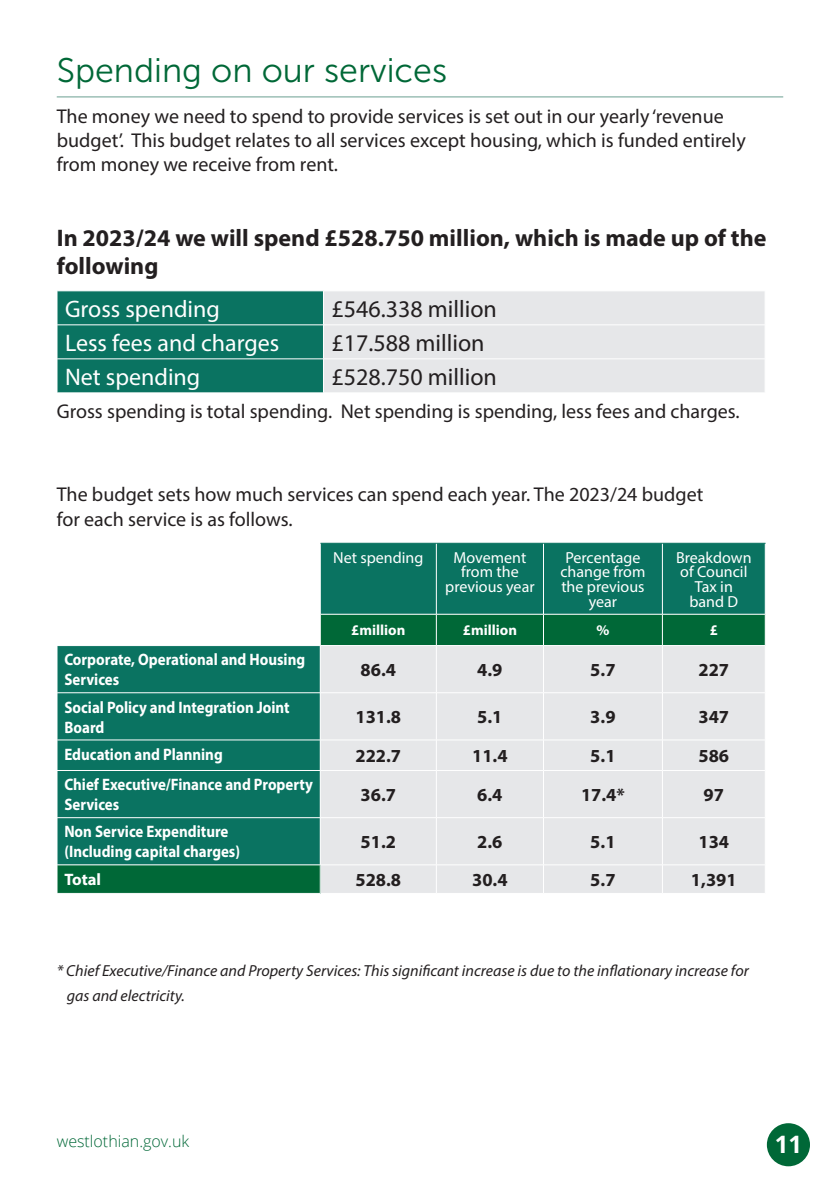
<style>
.page{position:relative;width:840px;height:1191px;background:#fff}
.page>*{position:absolute;margin:0;border:0;box-sizing:border-box;transform-origin:0 0}
.t1{font:34px "Museo Sans 300";color:#006837}
.t2{font:700 24px/28px "Myriad Pro";color:#231f20}
.t3{font:24px "Myriad Pro";color:#231f20}
.t4{font:24px "Myriad Pro";color:#fff}
.t5{font:700 24px "Open Sans";color:#fff}
.t6{font:20px/24px "Myriad Pro";color:#231f20}
.t7{font:700 18.4px "Myriad Pro";color:#231f20}
.t8{font:700 16.6px/20px "Myriad Pro";color:#fff;scale:.9 1}
.t9{font:700 16.6px "Myriad Pro";color:#fff}
.t10{font:italic 16px/25px "Myriad Pro";color:#231f20}
.t11{font:16px/14.8px "Myriad Pro";color:#fff;text-align:center}
.t12{font:300 16px "Open Sans";color:#006837}
.t13{font:700 14.8px "Myriad Pro";color:#fff}
</style>
<div class="page">
<div style="left:766px;top:1123px;width:43px;height:43px;background:#006837;border-radius:50%"></div>
<hr style="left:57px;top:96px;width:725px;height:1px;background:#6a9f92">
<div style="left:58px;top:291px;width:265px;height:101px;background:#0a7361"></div>
<div style="left:324px;top:291px;width:440px;height:101px;background:#e6e7e9"></div>
<hr style="left:57px;top:324px;width:266px;height:1px;background:#fff">
<hr style="left:323px;top:324px;width:442px;height:1px;background:#fff">
<hr style="left:57px;top:358px;width:266px;height:1px;background:#fff">
<hr style="left:323px;top:358px;width:442px;height:1px;background:#fff">
<div style="left:58px;top:646px;width:262px;height:218px;background:#0a7361"></div>
<svg style="left:321px;top:544px;width:443px;height:101px;background:#077054"></svg>
<div style="left:321px;top:646px;width:443px;height:247px;background:#e6e7e9"></div>
<div style="left:57px;top:865px;width:263px;height:28px;background:#006837"></div>
<hr style="left:436px;top:543px;width:1px;height:71px;background:#fff">
<hr style="left:543px;top:543px;width:1px;height:71px;background:#fff">
<hr style="left:661px;top:543px;width:1px;height:71px;background:#fff">
<hr style="left:320px;top:614px;width:116px;height:1px;background:#fff">
<hr style="left:436px;top:614px;width:107px;height:1px;background:#fff">
<hr style="left:436px;top:614px;width:1px;height:31px;background:#fff">
<hr style="left:543px;top:614px;width:119px;height:1px;background:#fff">
<hr style="left:543px;top:614px;width:1px;height:31px;background:#fff">
<hr style="left:662px;top:614px;width:103px;height:1px;background:#fff">
<hr style="left:661px;top:614px;width:1px;height:31px;background:#fff">
<hr style="left:436px;top:646px;width:1px;height:46px;background:#fff">
<hr style="left:543px;top:646px;width:1px;height:46px;background:#fff">
<hr style="left:661px;top:646px;width:1px;height:46px;background:#fff">
<hr style="left:57px;top:692px;width:263px;height:1px;background:#fff">
<hr style="left:320px;top:692px;width:116px;height:1px;background:#fff">
<hr style="left:436px;top:692px;width:107px;height:1px;background:#fff">
<hr style="left:436px;top:693px;width:1px;height:46px;background:#fff">
<hr style="left:543px;top:692px;width:119px;height:1px;background:#fff">
<hr style="left:543px;top:693px;width:1px;height:46px;background:#fff">
<hr style="left:662px;top:692px;width:103px;height:1px;background:#fff">
<hr style="left:661px;top:693px;width:1px;height:46px;background:#fff">
<hr style="left:57px;top:739px;width:263px;height:1px;background:#fff">
<hr style="left:320px;top:739px;width:116px;height:1px;background:#fff">
<hr style="left:436px;top:739px;width:107px;height:1px;background:#fff">
<hr style="left:436px;top:740px;width:1px;height:30px;background:#fff">
<hr style="left:543px;top:739px;width:119px;height:1px;background:#fff">
<hr style="left:543px;top:740px;width:1px;height:30px;background:#fff">
<hr style="left:662px;top:739px;width:103px;height:1px;background:#fff">
<hr style="left:661px;top:740px;width:1px;height:30px;background:#fff">
<hr style="left:57px;top:770px;width:263px;height:1px;background:#fff">
<hr style="left:320px;top:770px;width:116px;height:1px;background:#fff">
<hr style="left:436px;top:770px;width:107px;height:1px;background:#fff">
<hr style="left:436px;top:770px;width:1px;height:47px;background:#fff">
<hr style="left:543px;top:770px;width:119px;height:1px;background:#fff">
<hr style="left:543px;top:770px;width:1px;height:47px;background:#fff">
<hr style="left:662px;top:770px;width:103px;height:1px;background:#fff">
<hr style="left:661px;top:770px;width:1px;height:47px;background:#fff">
<hr style="left:57px;top:817px;width:263px;height:1px;background:#fff">
<hr style="left:320px;top:817px;width:116px;height:1px;background:#fff">
<hr style="left:436px;top:817px;width:107px;height:1px;background:#fff">
<hr style="left:436px;top:818px;width:1px;height:46px;background:#fff">
<hr style="left:543px;top:817px;width:119px;height:1px;background:#fff">
<hr style="left:543px;top:818px;width:1px;height:46px;background:#fff">
<hr style="left:662px;top:817px;width:103px;height:1px;background:#fff">
<hr style="left:661px;top:818px;width:1px;height:46px;background:#fff">
<svg style="left:57px;top:865px;width:1px;height:28px"></svg>
<hr style="left:320px;top:864px;width:116px;height:1px;background:#fff">
<svg style="left:320px;top:865px;width:1px;height:28px"></svg>
<hr style="left:436px;top:864px;width:107px;height:1px;background:#fff">
<svg style="left:436px;top:865px;width:1px;height:28px"></svg>
<hr style="left:543px;top:864px;width:119px;height:1px;background:#fff">
<svg style="left:543px;top:865px;width:1px;height:28px"></svg>
<hr style="left:662px;top:864px;width:103px;height:1px;background:#fff">
<svg style="left:661px;top:865px;width:1px;height:28px"></svg>
<svg style="left:764px;top:865px;width:1px;height:28px"></svg>
<hr style="left:320px;top:543px;width:116px;height:1px;background:#0a7361">
<hr style="left:436px;top:543px;width:107px;height:1px;background:#0a7361">
<hr style="left:543px;top:543px;width:119px;height:1px;background:#0a7361">
<hr style="left:662px;top:543px;width:103px;height:1px;background:#0a7361">
<p class="t1" style="left:57px;top:52px;width:392px">Spending on our services</p>
<p class="t6" style="left:57px;top:104px;width:690px">The money we need to spend to provide services is set out in our yearly ‘revenue budget’. This budget relates to all services except housing, which is funded entirely from money we receive from rent.</p>
<p class="t2" style="left:57px;top:223px;width:710px">In 2023/24 we will spend £528.750 million, which is made up of the following</p>
<p class="t4" style="left:65px;top:294px;width:156px">Gross spending</p>
<p class="t3" style="left:331px;top:294px;width:167px">£546.338 million</p>
<p class="t4" style="left:65px;top:328px;width:216px">Less fees and charges</p>
<p class="t3" style="left:331px;top:328px;width:154px">£17.588 million</p>
<p class="t4" style="left:65px;top:362px;width:137px">Net spending</p>
<p class="t3" style="left:331px;top:362px;width:167px">£528.750 million</p>
<p class="t6" style="left:57px;top:398px;width:684px">Gross spending is total spending. Net spending is spending, less fees and charges.</p>
<p class="t6" style="left:57px;top:482px;width:647px">The budget sets how much services can spend each year. The 2023/24 budget</p>
<p class="t6" style="left:57px;top:507px;width:237px">for each service is as follows.</p>
<p class="t11" style="left:333px;top:549px;width:92px">Net spending</p>
<p class="t11" style="left:445px;top:549px;width:91px">Movement from the previous year</p>
<p class="t11" style="left:560px;top:549px;width:86px">Percentage change from the previous year</p>
<p class="t11" style="left:675px;top:549px;width:77px">Breakdown of Council<br>Tax in</p>
<p class="t11" style="left:689px;top:594px;width:50px">band D</p>
<p class="t13" style="left:351px;top:621px;width:56px">£million</p>
<p class="t13" style="left:462px;top:621px;width:56px">£million</p>
<p class="t13" style="left:596px;top:621px;width:14px">%</p>
<p class="t13" style="left:709px;top:621px;width:10px">£</p>
<p class="t8" style="left:64px;top:649px;width:269px">Corporate, Operational and Housing<br>Services</p>
<p class="t7" style="left:360px;top:658px;width:37px">86.4</p>
<p class="t7" style="left:477px;top:658px;width:27px">4.9</p>
<p class="t7" style="left:590px;top:658px;width:27px">5.7</p>
<p class="t7" style="left:698px;top:658px;width:32px">227</p>
<p class="t8" style="left:64px;top:696px;width:252px">Social Policy and Integration Joint<br>Board</p>
<p class="t7" style="left:355px;top:705px;width:47px">131.8</p>
<p class="t7" style="left:477px;top:705px;width:27px">5.1</p>
<p class="t7" style="left:590px;top:705px;width:27px">3.9</p>
<p class="t7" style="left:698px;top:705px;width:32px">347</p>
<p class="t8" style="left:64px;top:743px;width:177px">Education and Planning</p>
<p class="t7" style="left:355px;top:744px;width:47px">222.7</p>
<p class="t7" style="left:472px;top:744px;width:37px">11.4</p>
<p class="t7" style="left:590px;top:744px;width:27px">5.1</p>
<p class="t7" style="left:698px;top:744px;width:32px">586</p>
<p class="t8" style="left:64px;top:774px;width:277px">Chief Executive/Finance and Property<br>Services</p>
<p class="t7" style="left:360px;top:782px;width:37px">36.7</p>
<p class="t7" style="left:477px;top:782px;width:27px">6.4</p>
<p class="t7" style="left:580px;top:782px;width:45px">17.4*</p>
<p class="t7" style="left:703px;top:782px;width:22px">97</p>
<p class="t8" style="left:64px;top:821px;width:184px">Non Service Expenditure</p>
<p class="t8" style="left:64px;top:841px;width:197px">(Including capital charges)</p>
<p class="t7" style="left:360px;top:830px;width:37px">51.2</p>
<p class="t7" style="left:477px;top:830px;width:27px">2.6</p>
<p class="t7" style="left:590px;top:830px;width:27px">5.1</p>
<p class="t7" style="left:698px;top:830px;width:32px">134</p>
<p class="t9" style="left:64px;top:868px;width:38px">Total</p>
<p class="t7" style="left:355px;top:868px;width:47px">528.8</p>
<p class="t7" style="left:472px;top:868px;width:37px">30.4</p>
<p class="t7" style="left:590px;top:868px;width:27px">5.7</p>
<p class="t7" style="left:690px;top:868px;width:47px">1,391</p>
<p class="t10" style="left:67px;top:958px;width:683px;text-indent:-10px">* Chief Executive/Finance and Property Services: This significant increase is due to the inflationary increase for gas and electricity.</p>
<p class="t12" style="left:57px;top:1129px;width:134px">westlothian.gov.uk</p>
<p class="t5" style="left:774px;top:1126px;width:29px">11</p>
</div>
